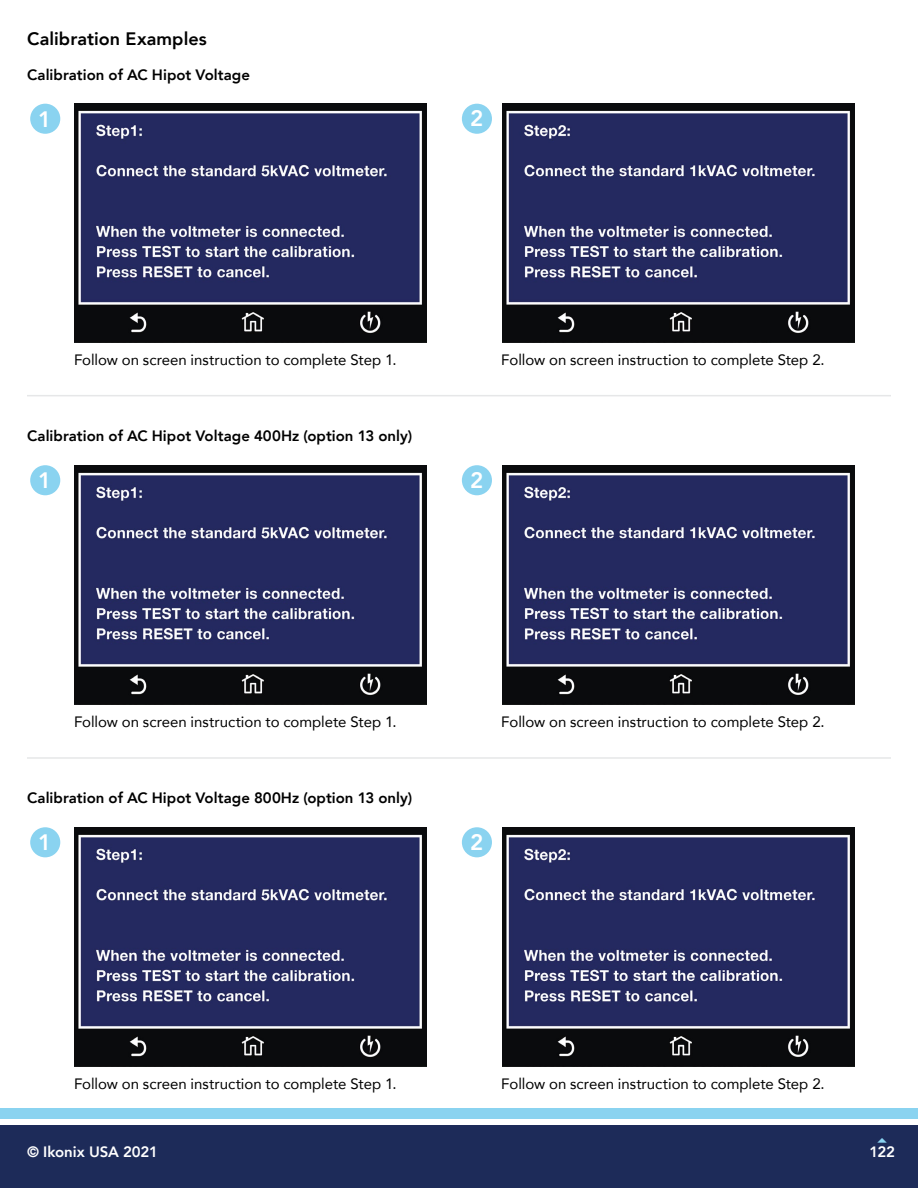
<style>
.page{position:relative;width:918px;height:1188px;background:#fff}
.page>*{position:absolute;margin:0;border:0;box-sizing:border-box;transform-origin:0 0}
.t1{font:800 22.35px "Avenir";color:#fff}
.t2{font:800 18px "Avenir";letter-spacing:.005em;color:#000}
.t3{font:15px "Avenir";letter-spacing:-.005em;color:#000}
.t4{font:800 15px "Avenir";color:#000}
.t5{font:800 15px "Avenir";letter-spacing:-.015em;color:#fff}
</style>
<div class="page">
<div style="left:0;top:1108px;width:918px;height:11px;background:#8ad3f0"></div>
<div style="left:0;top:1125px;width:918px;height:63px;background:#1d2b59"></div>
<div style="left:30px;top:104px;width:30px;height:30px;background:#8ad3f0;border-radius:50%"></div>
<div style="left:462px;top:104px;width:30px;height:30px;background:#8ad3f0;border-radius:50%"></div>
<div style="left:30px;top:465px;width:30px;height:30px;background:#8ad3f0;border-radius:50%"></div>
<div style="left:462px;top:465px;width:30px;height:30px;background:#8ad3f0;border-radius:50%"></div>
<div style="left:30px;top:827px;width:30px;height:30px;background:#8ad3f0;border-radius:50%"></div>
<div style="left:462px;top:827px;width:30px;height:30px;background:#8ad3f0;border-radius:50%"></div>
<img style="left:502px;top:827px;width:353px;height:239px">
<img style="left:502px;top:465px;width:353px;height:239px">
<img style="left:502px;top:104px;width:353px;height:239px">
<img style="left:74px;top:827px;width:353px;height:239px">
<img style="left:74px;top:465px;width:353px;height:239px">
<img style="left:74px;top:104px;width:353px;height:239px">
<hr style="left:27px;top:395px;width:864px;height:1px;background:#e6e7e8">
<hr style="left:27px;top:757px;width:864px;height:2px;background:#e6e7e8">
<p class="t2" style="left:27px;top:22px;width:181px">Calibration Examples</p>
<p class="t4" style="left:27px;top:61px;width:225px">Calibration of AC Hipot Voltage</p>
<h1 class="t1" style="left:38px;top:99px;width:15px">1</h1>
<h1 class="t1" style="left:470px;top:98px;width:15px">2</h1>
<p class="t3" style="left:74px;top:347px;width:324px">Follow on screen instruction to complete Step 1.</p>
<p class="t3" style="left:501px;top:347px;width:325px">Follow on screen instruction to complete Step 2.</p>
<p class="t4" style="left:27px;top:422px;width:387px">Calibration of AC Hipot Voltage 400Hz (option 13 only)</p>
<h1 class="t1" style="left:38px;top:460px;width:15px">1</h1>
<h1 class="t1" style="left:470px;top:460px;width:15px">2</h1>
<p class="t3" style="left:74px;top:710px;width:324px">Follow on screen instruction to complete Step 1.</p>
<p class="t3" style="left:501px;top:710px;width:325px">Follow on screen instruction to complete Step 2.</p>
<p class="t4" style="left:27px;top:785px;width:387px">Calibration of AC Hipot Voltage 800Hz (option 13 only)</p>
<h1 class="t1" style="left:38px;top:822px;width:15px">1</h1>
<h1 class="t1" style="left:470px;top:822px;width:15px">2</h1>
<p class="t3" style="left:74px;top:1072px;width:324px">Follow on screen instruction to complete Step 1.</p>
<p class="t3" style="left:501px;top:1072px;width:325px">Follow on screen instruction to complete Step 2.</p>
<p class="t5" style="left:27px;top:1138px;width:132px">© Ikonix USA 2021</p>
<p class="t5" style="left:870px;top:1138px;width:27px">122</p>
</div>
